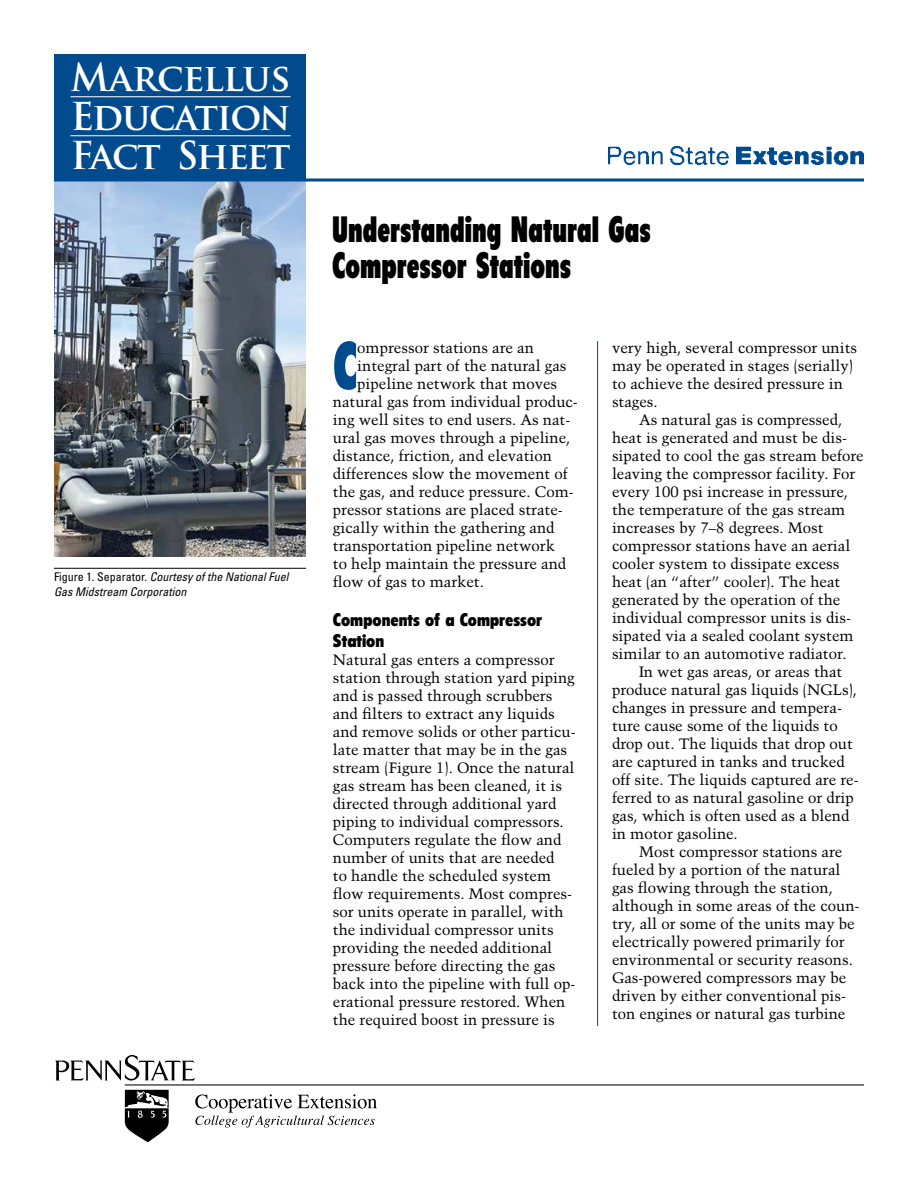
<style>
.page{position:relative;width:918px;height:1188px;background:#fff}
.page>*{position:absolute;margin:0;border:0;box-sizing:border-box;transform-origin:0 0}
.t1{font:900 condensed 65.55px "Flyer LT Std";color:#004b8d}
.t2{font:700 37.5px/39px "Trajan Pro";letter-spacing:-.04em;color:#fff;text-align:justify}
.t3{font:900 condensed 36px/36px "Flyer LT Std";color:#000}
.t4{font:900 condensed 18px/21px "Flyer LT Std";color:#000}
.t5{font:15px/18px "Trump Mediaeval LT Std";color:#000}
.t6{font:italic condensed 12px/15px "Univers LT Std";color:#000}
.s1{font-style:normal}
</style>
<div class="page">
<img style="left:54px;top:182px;width:252px;height:374px">
<div style="left:54px;top:54px;width:252px;height:126px;background:#004b8d"></div>
<hr style="left:70px;top:96px;width:221px;height:1px;background:#fff">
<hr style="left:70px;top:135px;width:221px;height:1px;background:#fff">
<svg style="left:54px;top:178px;width:810px;height:4px;fill:#004b8d"></svg>
<hr style="left:597px;top:341px;width:1px;height:685px;background:#004b8d">
<svg style="left:55px;top:1055px;width:140px;height:26px"></svg>
<svg style="left:125px;top:1090px;width:44px;height:52px"></svg>
<svg style="left:195px;top:1094px;width:182px;height:34px"></svg>
<hr style="left:125px;top:1084px;width:739px;height:1px;background:#010101">
<img style="left:608px;top:146px;width:256px;height:19px">
<hr style="left:54px;top:568px;width:252px;height:1px;background:#000">
<h2 class="t2" style="left:70px;top:58px;width:222px">Marcellus Education Fact Sheet</h2>
<p class="t6" style="left:54px;top:569px;width:236px"><span class="s1">Figure 1. Separator.</span> Courtesy of the National Fuel<br>Gas Midstream Corporation</p>
<h3 class="t3" style="left:332px;top:211px;width:320px">Understanding Natural Gas<br>Compressor Stations</h3>
<h1 class="t1" style="left:333px;top:327px;width:26px">C</h1>
<p class="t5" style="left:357px;top:339px;width:178px">ompressor stations are an</p>
<p class="t5" style="left:357px;top:357px;width:211px">integral part of the natural gas</p>
<p class="t5" style="left:357px;top:375px;width:202px">pipeline network that moves</p>
<p class="t5" style="left:333px;top:393px;width:247px">natural gas from individual produc-</p>
<p class="t5" style="left:333px;top:411px;width:239px">ing well sites to end users. As nat-</p>
<p class="t5" style="left:333px;top:429px;width:239px">ural gas moves through a pipeline,</p>
<p class="t5" style="left:333px;top:447px;width:221px">distance, friction, and elevation</p>
<p class="t5" style="left:333px;top:465px;width:236px">differences slow the movement of</p>
<p class="t5" style="left:333px;top:483px;width:242px">the gas, and reduce pressure. Com-</p>
<p class="t5" style="left:333px;top:501px;width:232px">pressor stations are placed strate-</p>
<p class="t5" style="left:333px;top:519px;width:223px">gically within the gathering and</p>
<p class="t5" style="left:333px;top:537px;width:223px">transportation pipeline network</p>
<p class="t5" style="left:333px;top:555px;width:235px">to help maintain the pressure and</p>
<p class="t5" style="left:333px;top:573px;width:152px">flow of gas to market.</p>
<p class="t4" style="left:333px;top:609px;width:211px">Components of a Compressor<br>Station</p>
<p class="t5" style="left:333px;top:651px;width:244px">Natural gas enters a compressor station through station yard piping and is passed through scrubbers and filters to extract any liquids and remove solids or other particu&shy;late matter that may be in the gas stream (Figure 1). Once the natural gas stream has been cleaned, it is directed through additional yard piping to individual compressors.<br>Computers regulate the flow and number of units that are needed<br>to handle the scheduled system flow requirements. Most compres&shy;sor units operate in parallel, with the individual compressor units providing the needed additional pressure before directing the gas back into the pipeline with full op&shy;erational pressure restored. When the required boost in pressure is</p>
<p class="t5" style="left:612px;top:339px;width:247px">very high, several compressor units may be operated in stages (serially) to achieve the desired pressure in stages.</p>
<p class="t5" style="left:612px;top:411px;width:253px;text-indent:27px">As natural gas is compressed, heat is generated and must be dis&shy;sipated to cool the gas stream before leaving the compressor facility. For every 100 psi increase in pressure, the temperature of the gas stream increases by 7–8 degrees. Most compressor stations have an aerial cooler system to dissipate excess heat (an “after” cooler). The heat generated by the operation of the individual compressor units is dis&shy;sipated via a sealed coolant system similar to an automotive radiator.</p>
<p class="t5" style="left:612px;top:663px;width:248px;text-indent:27px">In wet gas areas, or areas that produce natural gas liquids (NGLs), changes in pressure and tempera&shy;ture cause some of the liquids to drop out. The liquids that drop out are captured in tanks and trucked off site. The liquids captured are re&shy;ferred to as natural gasoline or drip gas, which is often used as a blend in motor gasoline.</p>
<p class="t5" style="left:612px;top:843px;width:249px;text-indent:27px">Most compressor stations are fueled by a portion of the natural gas flowing through the station, although in some areas of the coun&shy;try, all or some of the units may be electrically powered primarily for environmental or security reasons.<br>Gas-powered compressors may be driven by either conventional pis&shy;ton engines or natural gas turbine</p>
</div>
